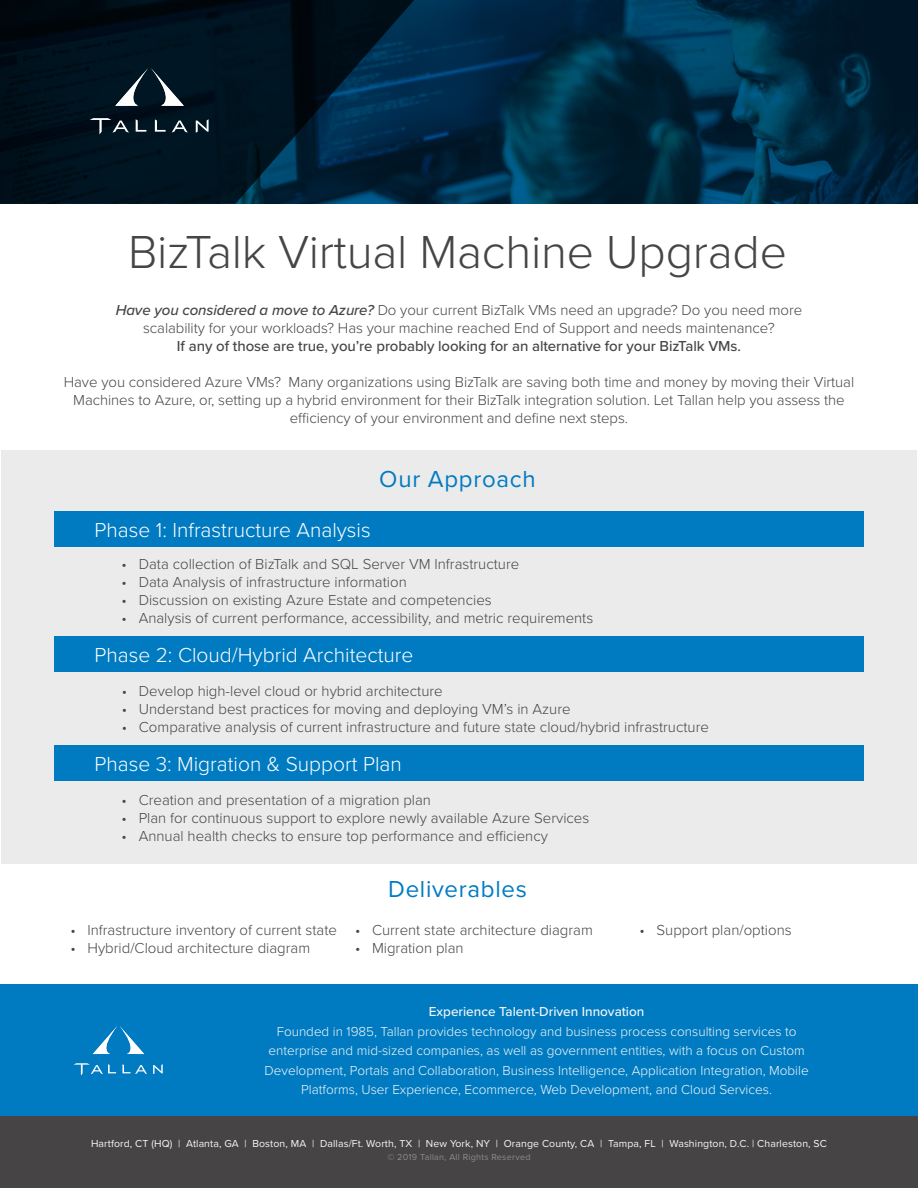
<style>
.page{position:relative;width:918px;height:1188px;background:#fff}
.page>*{position:absolute;margin:0;border:0;box-sizing:border-box;transform-origin:0 0}
.t1{font:300 48px "Proxima Nova";letter-spacing:-.005em;color:#474446}
.t2{font:24px "Proxima Nova";letter-spacing:.03em;color:#007bc2}
.Note{font:300 21px "Proxima Nova";color:#fff}
.Note-2{font:300 15px "Proxima Nova";color:#474347}
.t3{font:300 15px/18px "Proxima Nova";letter-spacing:-.005em;color:#474446;text-align:center}
.t4{font:300 13.5px/19.5px "Proxima Nova";color:#f5f7f7;text-align:center}
.t5{font:500 13.5px "Proxima Nova";color:#f5f7f7}
.t6{font:10.5px "Proxima Nova";letter-spacing:.01em;color:#f5f7f7}
.t7{font:9px "Proxima Nova";letter-spacing:.03em;color:#908a8b}
.s1{font-weight:500;font-style:italic}
.s2{font-weight:500}
.s3{color:#f8f8f7}
</style>
<div class="page">
<svg style="left:414px;top:0;width:504px;height:204px;background:#002b43"></svg>
<svg style="left:0;top:0;width:414px;height:204px;background:#001626"></svg>
<div style="left:1px;top:450px;width:916px;height:414px;background:#ebebec"></div>
<svg style="left:90px;top:118px;width:39px;height:16px"></svg>
<svg style="left:136px;top:119px;width:10px;height:13px"></svg>
<svg style="left:155px;top:119px;width:11px;height:13px"></svg>
<svg style="left:172px;top:121px;width:16px;height:12px"></svg>
<svg style="left:196px;top:119px;width:13px;height:14px"></svg>
<svg style="left:115px;top:68px;width:69px;height:38px"></svg>
<div style="left:0;top:984px;width:918px;height:133px;background:#007bc2"></div>
<div style="left:0;top:1117px;width:918px;height:71px;background:#474446"></div>
<svg style="left:74px;top:1063px;width:42px;height:13px"></svg>
<svg style="left:122px;top:1064px;width:25px;height:10px"></svg>
<svg style="left:153px;top:1064px;width:10px;height:10px"></svg>
<svg style="left:93px;top:1026px;width:51px;height:28px"></svg>
<div style="left:54px;top:512px;width:810px;height:35px;background:#007bc2"></div>
<div style="left:54px;top:637px;width:810px;height:35px;background:#007bc2"></div>
<div style="left:54px;top:745px;width:810px;height:36px;background:#007bc2"></div>
<p class="t1" style="left:128px;top:216px;width:660px">BizTalk Virtual Machine Upgrade</p>
<p class="t3" style="left:116px;top:301px;width:688px"><span class="s1">Have you considered a move to Azure?</span> Do your current BizTalk VMs need an upgrade? Do you need more scalability for your workloads? Has your machine reached End of Support and needs maintenance?<br><span class="s2">If any of those are true, you’re probably looking for an alternative for your BizTalk VMs.</span></p>
<p class="t3" style="left:64px;top:373px;width:792px">Have you considered Azure VMs? Many organizations using BizTalk are saving both time and money by moving their Virtual<br>Machines to Azure, or, setting up a hybrid environment for their BizTalk integration solution. Let Tallan help you assess the efficiency of your environment and define next steps.</p>
<p class="t2" style="left:379px;top:461px;width:158px">Our Approach</p>
<p class="Note" style="left:95px;top:515px;width:278px">Phase 1: Infrastructure Analysis</p>
<p class="Note-2" style="left:122px;top:553px;width:399px">• Data collection of BizTalk and SQL Server VM Infrastructure</p>
<p class="Note-2" style="left:122px;top:571px;width:287px">• Data Analysis of infrastructure information</p>
<p class="Note-2" style="left:122px;top:589px;width:372px">• Discussion on existing Azure Estate and competencies</p>
<p class="Note-2" style="left:122px;top:607px;width:473px">• Analysis of current performance, accessibility, and metric requirements</p>
<p class="Note" style="left:94px;top:639px;width:320px">Phase 2: Cloud/Hybrid Architecture</p>
<p class="Note-2" style="left:122px;top:680px;width:322px">• Develop high-level cloud or hybrid architecture</p>
<p class="Note-2" style="left:122px;top:698px;width:450px">• Understand best practices for moving and deploying VM’s in Azure</p>
<p class="Note-2" style="left:122px;top:716px;width:589px">• Comparative analysis of current infrastructure and future state cloud/hybrid infrastructure</p>
<p class="Note" style="left:94px;top:748px;width:309px">Phase 3: Migration &amp; Support Plan</p>
<p class="Note-2" style="left:122px;top:789px;width:311px">• Creation and presentation of a migration plan</p>
<p class="Note-2" style="left:122px;top:807px;width:469px">• Plan for continuous support to explore newly available Azure Services</p>
<p class="Note-2" style="left:122px;top:825px;width:428px">• Annual health checks to ensure top performance and efficiency</p>
<p class="Note-2" style="left:70px;top:919px;width:268px">• Infrastructure inventory of current state</p>
<p class="Note-2" style="left:70px;top:937px;width:241px">• Hybrid/Cloud architecture diagram</p>
<p class="t2" style="left:388px;top:871px;width:140px">Deliverables</p>
<p class="Note-2" style="left:355px;top:919px;width:239px">• Current state architecture diagram</p>
<p class="Note-2" style="left:355px;top:937px;width:110px">• Migration plan</p>
<p class="Note-2" style="left:639px;top:919px;width:154px">• Support plan/options</p>
<p class="t5" style="left:429px;top:1002px;width:217px">Experience Talent-Driven Innovation</p>
<p class="t4" style="left:265px;top:1021px;width:546px">Founded in 1985, Tallan provides technology and business process consulting services to enterprise and mid-sized companies, as well as government entities, with a focus on Custom Development, Portals and Collaboration, Business Intelligence, Application Integration, Mobile Platforms, User Experience, Ecommerce, Web Development, and Cloud Services.</p>
<p class="t6" style="left:91px;top:1135px;width:737px">Hartford, CT (HQ) | Atlanta, GA | Boston, MA | Dallas/Ft. Worth, TX | New York, NY | Orange County, CA | Tampa, FL | Washington, D.C. <span class="s3">| Charleston, SC</span></p>
<p class="t7" style="left:387px;top:1151px;width:145px">© 2019 Tallan, All Rights Reserved</p>
</div>
